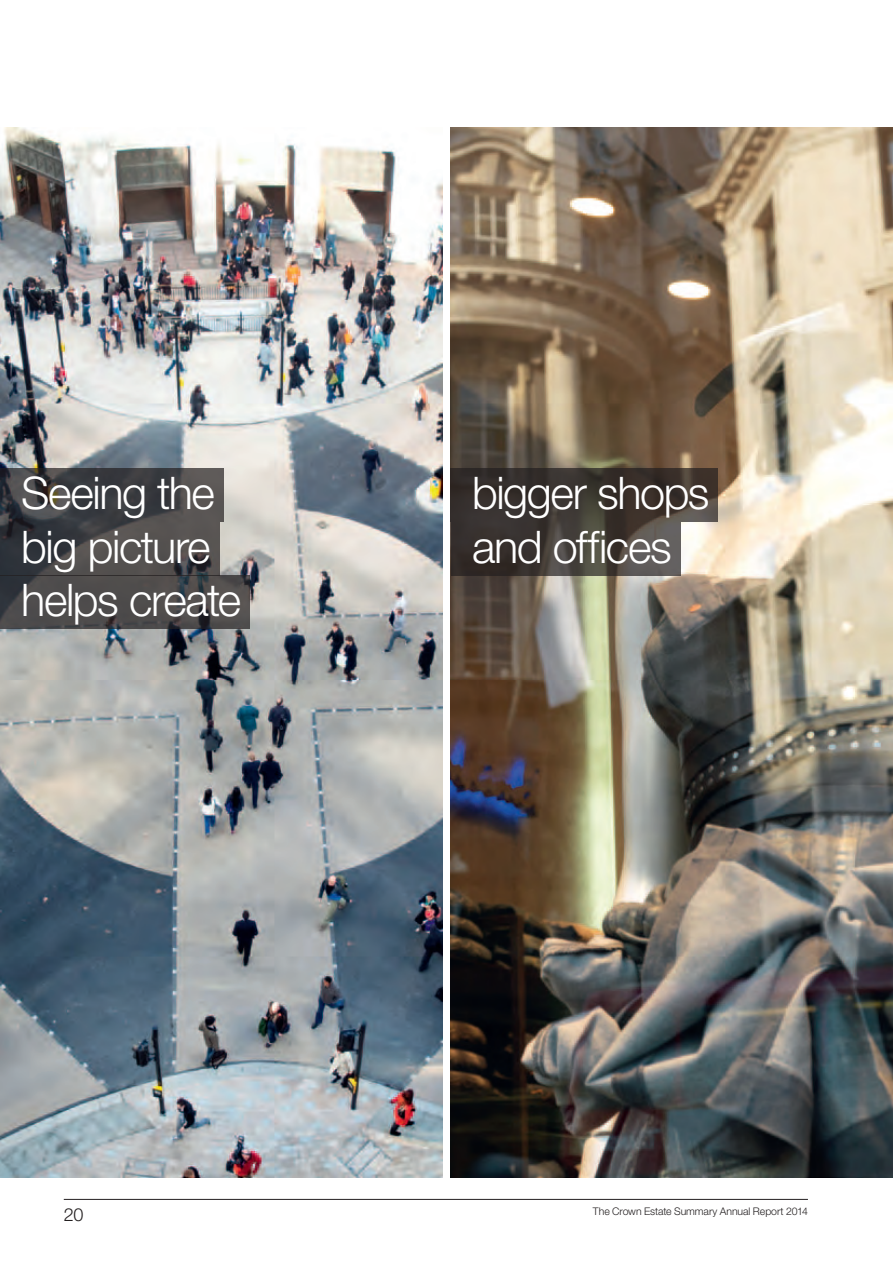
<style>
.page{position:relative;width:893px;height:1263px;background:#fff}
.page>*{position:absolute;margin:0;border:0;box-sizing:border-box;transform-origin:0 0}
.t1{font:300 45px "Helvetica Neue LT Std";letter-spacing:-.03em;color:#fff}
.t2{font:300 18px "Helvetica Neue LT Std";color:#231f20}
.t3{font:300 10.5px "Helvetica Neue LT Std";letter-spacing:-.005em;color:#231f20}
</style>
<div class="page">
<img style="left:0;top:128px;width:442px;height:1050px">
<img style="left:451px;top:128px;width:442px;height:1050px">
<svg style="left:0;top:468px;width:223px;height:54px;background:#424245"></svg>
<svg style="left:451px;top:468px;width:267px;height:54px;background:#3a332e"></svg>
<svg style="left:0;top:522px;width:219px;height:54px;background:#454446"></svg>
<svg style="left:451px;top:522px;width:229px;height:54px;background:#46403c"></svg>
<svg style="left:0;top:576px;width:250px;height:53px;background:#4b494a"></svg>
<hr style="left:64px;top:1199px;width:744px;height:1px;background:#231f20">
<p class="t1" style="left:21px;top:465px;width:195px">Seeing the</p>
<p class="t1" style="left:472px;top:465px;width:239px">bigger shops</p>
<p class="t1" style="left:21px;top:519px;width:191px">big picture</p>
<p class="t1" style="left:472px;top:519px;width:201px">and offices</p>
<p class="t1" style="left:21px;top:573px;width:221px">helps create</p>
<p class="t2" style="left:64px;top:1203px;width:21px">20</p>
<p class="t3" style="left:593px;top:1205px;width:216px">The Crown Estate Summary Annual Report 2014</p>
</div>
